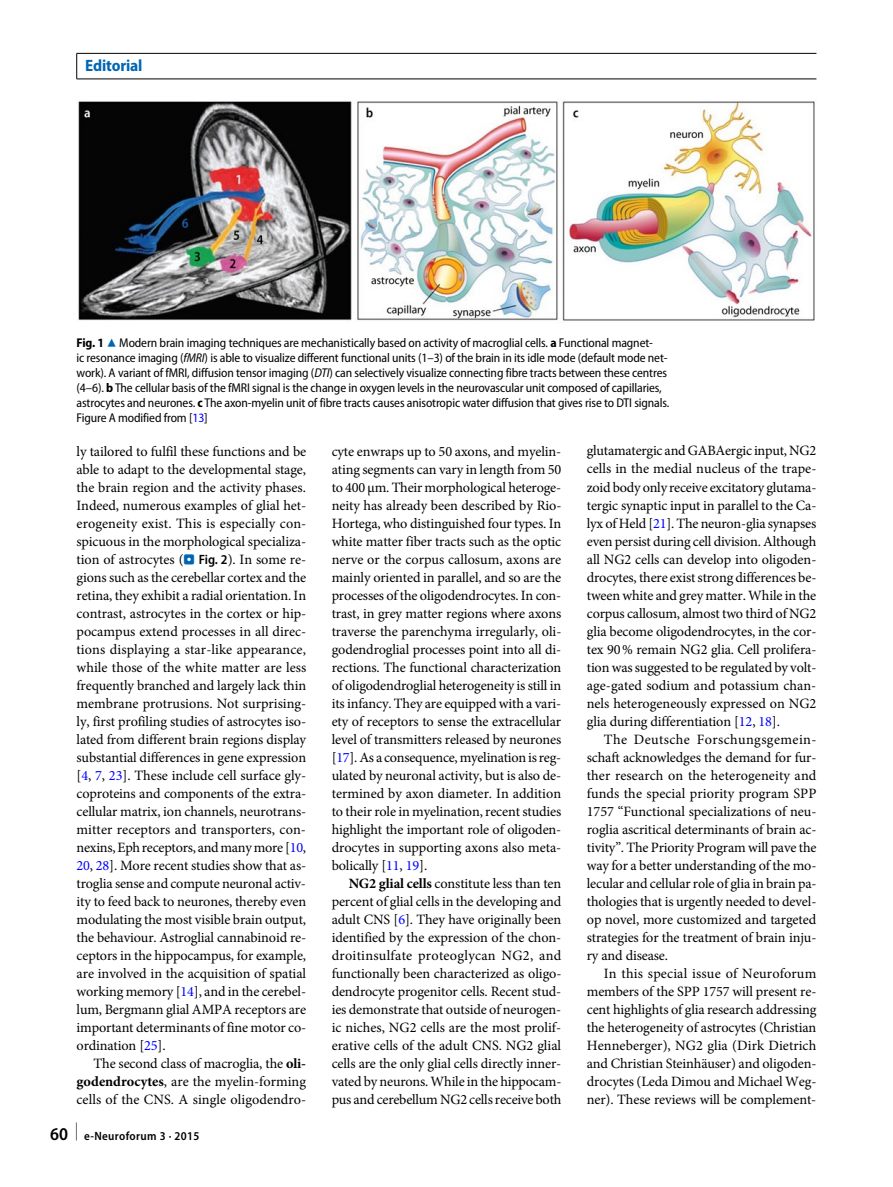
<style>
.page{position:relative;width:893px;height:1187px;background:#fff}
.page>*{position:absolute;margin:0;border:0;box-sizing:border-box;transform-origin:0 0}
.t1{font:700 semi-condensed 16.5px "Myriad Pro";letter-spacing:-.01em;color:#0066b3}
.t2{font:14.25px/18px "Minion Pro";letter-spacing:-.01em;color:#000;text-align:justify}
.t3{font:semi-condensed 12.75px/15px "Myriad Pro";letter-spacing:-.01em;color:#000}
.t4{font:600 semi-condensed 12px "Myriad Pro";letter-spacing:.03em;color:#000}
.s1{font-weight:700}
.s2{font-family:"Blik Buttons";font-stretch:normal;font-size:13.5px;color:#0066b3}
.s3{font-style:italic}
.s4{color:#00f}
.s5{font-family:"Blik Buttons";font-size:13.5px;color:#0066b3}
.s6{font-family:"Myriad Pro";font-weight:600;font-stretch:semi-condensed;font-size:13.5px}
.s7{font-size:18px}
</style>
<div class="page">
<img style="left:78px;top:101px;width:737px;height:220px">
<hr style="left:77px;top:53px;width:739px;height:1px;background:#000">
<svg style="left:76px;top:54px;width:1px;height:25px"></svg>
<hr style="left:77px;top:79px;width:739px;height:1px;background:#000">
<p class="t1" style="left:85px;top:56px;width:59px">Editorial</p>
<p class="t3" style="left:77px;top:334px;width:594px"><span class="s1">Fig. 1</span> <span class="s2">8</span> Modern brain imaging techniques are mechanistically based on activity of macroglial cells. <span class="s1">a</span> Functional magnet-<br>ic resonance imaging (<span class="s3">fMRI</span>) is able to visualize different functional units (1–3) of the brain in its idle mode (default mode net&shy;work). A variant of fMRI, diffusion tensor imaging (<span class="s3">DTI</span>) can selectively visualize connecting fibre tracts between these centres (4–6). <span class="s1">b</span> The cellular basis of the fMRI signal is the change in oxygen levels in the neurovascular unit composed of capillaries, astrocytes and neurones. <span class="s1">c</span> The axon-myelin unit of fibre tracts causes anisotropic water diffusion that gives rise to DTI signals.<br>Figure A modified from [<span class="s4">13</span>]</p>
<p class="t2" style="left:77px;top:442px;width:231px">ly tailored to fulfil these functions and be able to adapt to the developmental stage, the brain region and the activity phases.<br>Indeed, numerous examples of glial het&shy;erogeneity exist. This is especially con&shy;spicuous in the morphological specializa&shy;tion of astrocytes (<span class="s5">.</span> <span class="s6">Fig. 2</span>). In some re&shy;gions such as the cerebellar cortex and the retina, they exhibit a radial orientation. In contrast, astrocytes in the cortex or hip&shy;pocampus extend processes in all direc&shy;tions displaying a star-like appearance, while those of the white matter are less frequently branched and largely lack thin membrane protrusions. Not surprising&shy;ly, first profiling studies of astrocytes iso&shy;lated from different brain regions display substantial differences in gene expression [<span class="s4">4</span>, <span class="s4">7</span>, <span class="s4">23</span>]. These include cell surface gly&shy;coproteins and components of the extra&shy;cellular matrix, ion channels, neurotrans&shy;mitter receptors and transporters, con&shy;nexins, Eph receptors, and many more [<span class="s4">10</span>, <span class="s4">20</span>, <span class="s4">28</span>]. More recent studies show that as&shy;troglia sense and compute neuronal activ&shy;ity to feed back to neurones, thereby even modulating the most visible brain output, the behaviour. Astroglial cannabinoid re&shy;ceptors in the hippocampus, for example, are involved in the acquisition of spatial working memory [<span class="s4">14</span>], and in the cerebel&shy;lum, Bergmann glial AMPA receptors are important determinants of fine motor co&shy;ordination [<span class="s4">25</span>].</p>
<p class="t2" style="left:77px;top:1054px;width:231px;text-indent:17px">The second class of macroglia, the <span class="s1">oli&shy;godendrocytes</span>, are the myelin-forming cells of the CNS. A single oligodendro-</p>
<p class="t4" style="left:50px;top:1129px;width:151px"><span class="s7">60 </span><sup>|</sup> e-Neuroforum 3 · 2015</p>
<p class="t2" style="left:332px;top:442px;width:231px">cyte enwraps up to 50 axons, and myelin&shy;ating segments can vary in length from 50 to 400 µm. Their morphological heteroge&shy;neity has already been described by Rio-Hortega, who distinguished four types. In white matter fiber tracts such as the optic nerve or the corpus callosum, axons are mainly oriented in parallel, and so are the processes of the oligodendrocytes. In con&shy;trast, in grey matter regions where axons traverse the parenchyma irregularly, oli&shy;godendroglial processes point into all di&shy;rections. The functional characterization of oligodendroglial heterogeneity is still in its infancy. They are equipped with a vari&shy;ety of receptors to sense the extracellular level of transmitters released by neurones [<span class="s4">17</span>]. As a consequence, myelination is reg&shy;ulated by neuronal activity, but is also de&shy;termined by axon diameter. In addition to their role in myelination, recent studies highlight the important role of oligoden&shy;drocytes in supporting axons also meta&shy;bolically [<span class="s4">11</span>, <span class="s4">19</span>].</p>
<p class="t2" style="left:332px;top:874px;width:231px;text-indent:17px"><span class="s1">NG2 glial cells</span> constitute less than ten percent of glial cells in the developing and adult CNS [<span class="s4">6</span>]. They have originally been identified by the expression of the chon&shy;droitinsulfate proteoglycan NG2, and functionally been characterized as oligo&shy;dendrocyte progenitor cells. Recent stud&shy;ies demonstrate that outside of neurogen&shy;ic niches, NG2 cells are the most prolif&shy;erative cells of the adult CNS. NG2 glial cells are the only glial cells directly inner&shy;vated by neurons. While in the hippocam&shy;pus and cerebellum NG2 cells receive both</p>
<p class="t2" style="left:587px;top:442px;width:231px">glutamatergic and GABAergic input, NG2 cells in the medial nucleus of the trape&shy;zoid body only receive excitatory glutama&shy;tergic synaptic input in parallel to the Ca&shy;lyx of Held [<span class="s4">21</span>]. The neuron-glia synapses even persist during cell division. Although all NG2 cells can develop into oligoden&shy;drocytes, there exist strong differences be&shy;tween white and grey matter. While in the corpus callosum, almost two third of NG2 glia become oligodendrocytes, in the cor&shy;tex 90% remain NG2 glia. Cell prolifera&shy;tion was suggested to be regulated by volt&shy;age-gated sodium and potassium chan&shy;nels heterogeneously expressed on NG2 glia during differentiation [<span class="s4">12</span>, <span class="s4">18</span>].</p>
<p class="t2" style="left:587px;top:730px;width:231px;text-indent:17px">The Deutsche Forschungsgemein&shy;schaft acknowledges the demand for fur&shy;ther research on the heterogeneity and funds the special priority program SPP 1757 “Functional specializations of neu&shy;roglia ascritical determinants of brain ac&shy;tivity”. The Priority Program will pave the way for a better understanding of the mo&shy;lecular and cellular role of glia in brain pa&shy;thologies that is urgently needed to devel&shy;op novel, more customized and targeted strategies for the treatment of brain inju&shy;ry and disease.</p>
<p class="t2" style="left:587px;top:964px;width:231px;text-indent:17px">In this special issue of Neuroforum members of the SPP 1757 will present re&shy;cent highlights of glia research addressing the heterogeneity of astrocytes (Christian Henneberger), NG2 glia (Dirk Dietrich and Christian Steinhäuser) and oligoden&shy;drocytes (Leda Dimou and Michael Weg&shy;ner). These reviews will be complement-</p>
</div>
